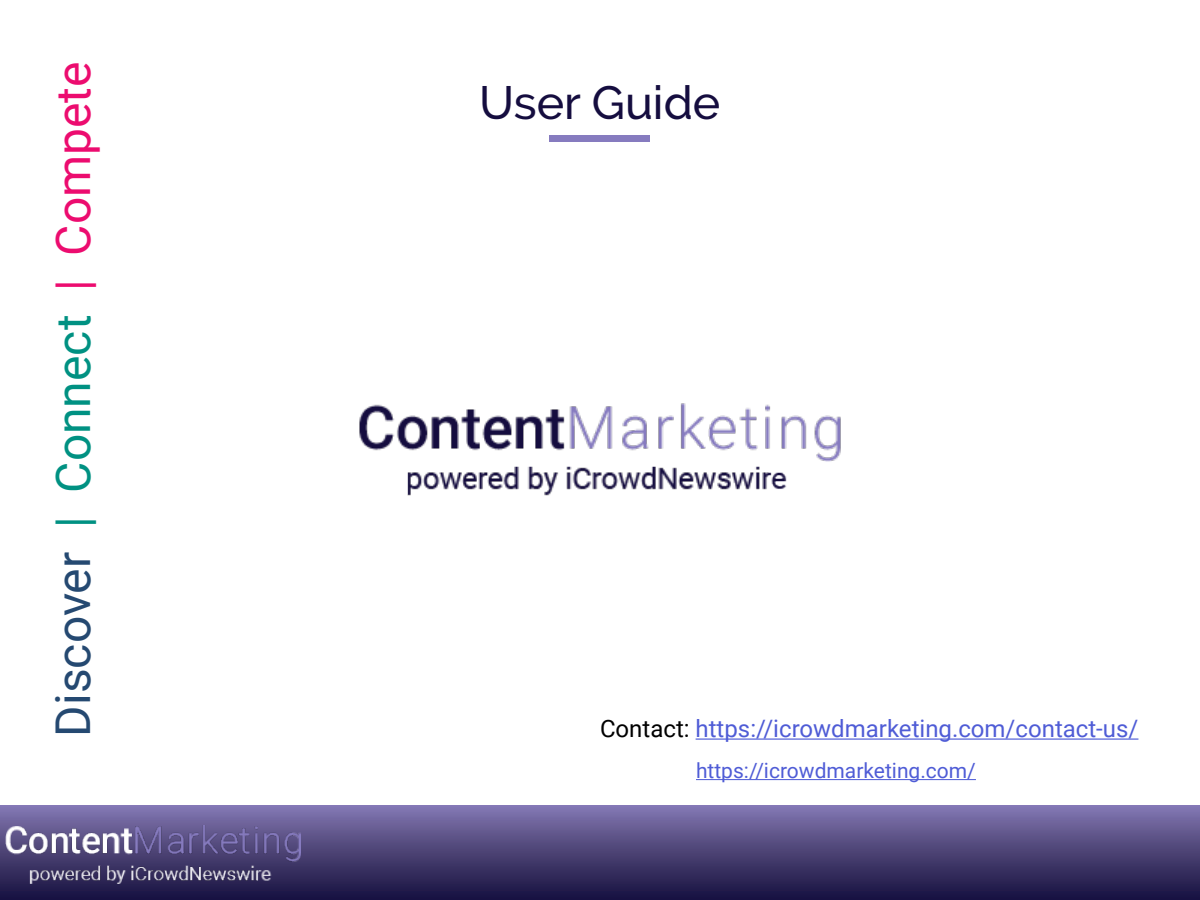
<style>
.page{position:relative;width:1200px;height:900px;background:#fff}
.page>*{position:absolute;margin:0;border:0;box-sizing:border-box;transform-origin:0 0}
.t1{font:48px "Roboto";color:#254971}
.t2{font:500 46.5px "Raleway";color:#150d3f}
.t3{font:24px "Roboto";color:#4f5cd6}
.t4{font:21px "Roboto";color:#4f5cd6}
.s1{color:#009182}
.s2{color:#ec0c6f}
.s3{color:#000}
</style>
<div class="page">
<svg style="left:0;top:805px;width:1200px;height:95px"></svg>
<img style="left:359px;top:403px;width:482px;height:93px">
<div style="left:550px;top:135px;width:100px;height:6px;background:#867bbf"></div>
<hr style="left:696px;top:779px;width:280px;height:1px;background:#4f5cd6">
<hr style="left:696px;top:738px;width:442px;height:2px;background:#4f5cd6">
<h1 class="t1" style="left:39px;top:736px;width:677px;rotate:-90deg">Discover <span class="s1">| Connect</span> <span class="s2">| Compete</span></h1>
<h2 class="t2" style="left:479px;top:75px;width:243px">User Guide</h2>
<p class="t3" style="left:600px;top:712px;width:540px"><span class="s3">Contact:</span> https://icrowdmarketing.com/contact-us/</p>
<p class="t4" style="left:696px;top:756px;width:281px">https://icrowdmarketing.com/</p>
</div>
